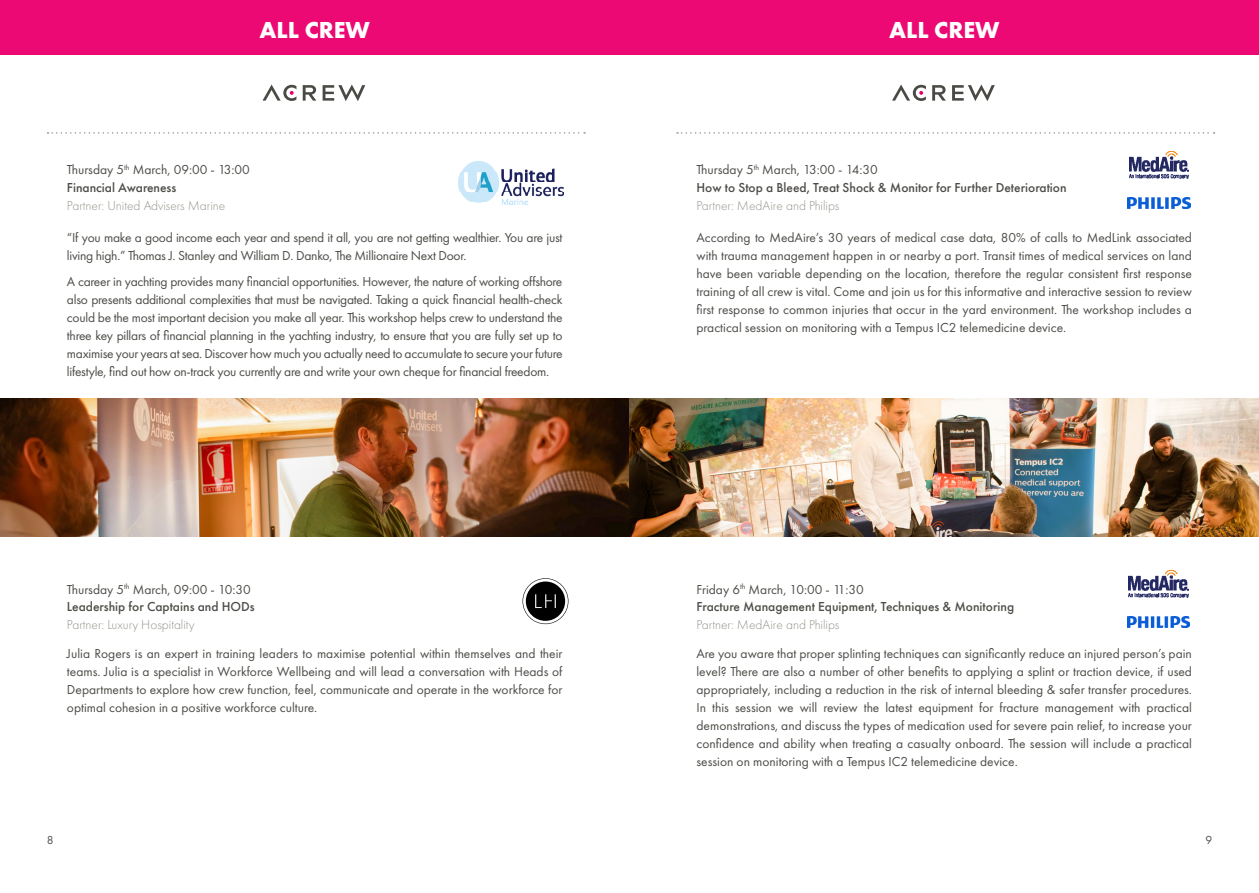
<style>
.page{position:relative;width:1259px;height:893px;background:#fff}
.page>*{position:absolute;margin:0;border:0;box-sizing:border-box;transform-origin:0 0}
.t1{font:700 24px "Futura PT";color:#fff}
.t2{font:13.5px/18px "Futura PT";letter-spacing:-.02em;color:#4d4c47;text-align:justify}
.t3{font:500 13.5px/17.9px "Futura PT";color:#4d4c47}
.t4{font:300 13.5px "Futura PT";color:#95948c}
.t5{font:13.5px/17.9px "Futura PT";color:#4d4c47}
.t6{font:12px "Futura PT";color:#4d4c47}
.s1{font-weight:500}
.s2{font-weight:400}
</style>
<div class="page">
<svg style="left:303px;top:85px;width:13px;height:16px"></svg>
<svg style="left:322px;top:85px;width:43px;height:16px"></svg>
<svg style="left:263px;top:85px;width:33px;height:16px"></svg>
<svg style="left:48px;top:132px;width:537px;height:2px"></svg>
<img style="left:458px;top:162px;width:105px;height:42px">
<svg style="left:522px;top:578px;width:46px;height:46px"></svg>
<div style="left:0;top:0;width:642px;height:54px;background:#ed0973"></div>
<img style="left:0;top:398px;width:1259px;height:138px">
<svg style="left:677px;top:132px;width:537px;height:2px"></svg>
<img style="left:1129px;top:151px;width:60px;height:27px">
<img style="left:1128px;top:197px;width:62px;height:12px">
<img style="left:1128px;top:570px;width:60px;height:27px">
<img style="left:1127px;top:616px;width:62px;height:11px">
<svg style="left:932px;top:85px;width:14px;height:16px"></svg>
<svg style="left:952px;top:85px;width:42px;height:16px"></svg>
<svg style="left:892px;top:85px;width:34px;height:16px"></svg>
<div style="left:617px;top:0;width:642px;height:54px;background:#ed0973"></div>
<h1 class="t1" style="left:259px;top:14px;width:112px">ALL CREW</h1>
<p class="t5" style="left:67px;top:161px;width:184px">Thursday 5<sup>th</sup> March, 09:00 - 13:00<br><span class="s1">Financial Awareness</span></p>
<p class="t4" style="left:67px;top:198px;width:160px">Partner: United Advisers Marine</p>
<p class="t2" style="left:67px;top:228px;width:497px">“If you make a good income each year and spend it all, you are not getting wealthier. You are just living high.” Thomas J. Stanley and William D. Danko, The Millionaire Next Door.</p>
<p class="t2" style="left:67px;top:272px;width:497px">A career in yachting provides many financial opportunities. However, the nature of working offshore also presents additional complexities that must be navigated. Taking a quick financial health-check could be the most important decision you make all year. This workshop helps crew to understand the three key pillars of financial planning in the yachting industry, to ensure that you are fully set up to maximise your years at sea. Discover how much you actually need to accumulate to secure your future lifestyle, find out how on-track you currently are and write your own cheque for financial freedom.</p>
<p class="t3" style="left:67px;top:580px;width:189px"><span class="s2">Thursday 5</span><sup>th</sup> <span class="s2">March, 09:00 - 10:30<br></span>Leadership for Captains and HODs</p>
<p class="t4" style="left:67px;top:617px;width:129px">Partner: Luxury Hospitality</p>
<p class="t2" style="left:67px;top:644px;width:497px">Julia Rogers is an expert in training leaders to maximise potential within themselves and their teams. Julia is a specialist in Workforce Wellbeing and will lead a conversation with Heads of Departments to explore how crew function, feel, communicate and operate in the workforce for optimal cohesion in a positive workforce culture.</p>
<p class="t6" style="left:47px;top:832px;width:8px">8</p>
<h1 class="t1" style="left:889px;top:5px;width:112px">ALL CREW</h1>
<h1 class="t1" style="left:889px;top:14px;width:112px">ALL CREW</h1>
<p class="t3" style="left:696px;top:161px;width:372px"><span class="s2">Thursday 5</span><sup>th</sup> <span class="s2">March, 13:00 - 14:30<br></span>How to Stop a Bleed, Treat Shock &amp; Monitor for Further Deterioration</p>
<p class="t4" style="left:696px;top:198px;width:144px">Partner: MedAire and Philips</p>
<p class="t2" style="left:696px;top:228px;width:497px">According to MedAire’s 30 years of medical case data, 80% of calls to MedLink associated with trauma management happen in or nearby a port. Transit times of medical services on land have been variable depending on the location, therefore the regular consistent first response training of all crew is vital. Come and join us for this informative and interactive session to review first response to common injuries that occur in the yard environment. The workshop includes a practical session on monitoring with a Tempus IC2 telemedicine device.</p>
<p class="t3" style="left:696px;top:580px;width:319px"><span class="s2">Friday 6</span><sup>th</sup> <span class="s2">March, 10:00 - 11:30<br></span>Fracture Management Equipment, Techniques &amp; Monitoring</p>
<p class="t4" style="left:696px;top:617px;width:144px">Partner: MedAire and Philips</p>
<p class="t2" style="left:696px;top:644px;width:497px">Are you aware that proper splinting techniques can significantly reduce an injured person’s pain level? There are also a number of other benefits to applying a splint or traction device, if used appropriately, including a reduction in the risk of internal bleeding &amp; safer transfer procedures.<br>In this session we will review the latest equipment for fracture management with practical demonstrations, and discuss the types of medication used for severe pain relief, to increase your confidence and ability when treating a casualty onboard. The session will include a practical session on monitoring with a Tempus IC2 telemedicine device.</p>
<p class="t6" style="left:1205px;top:832px;width:8px">9</p>
</div>
